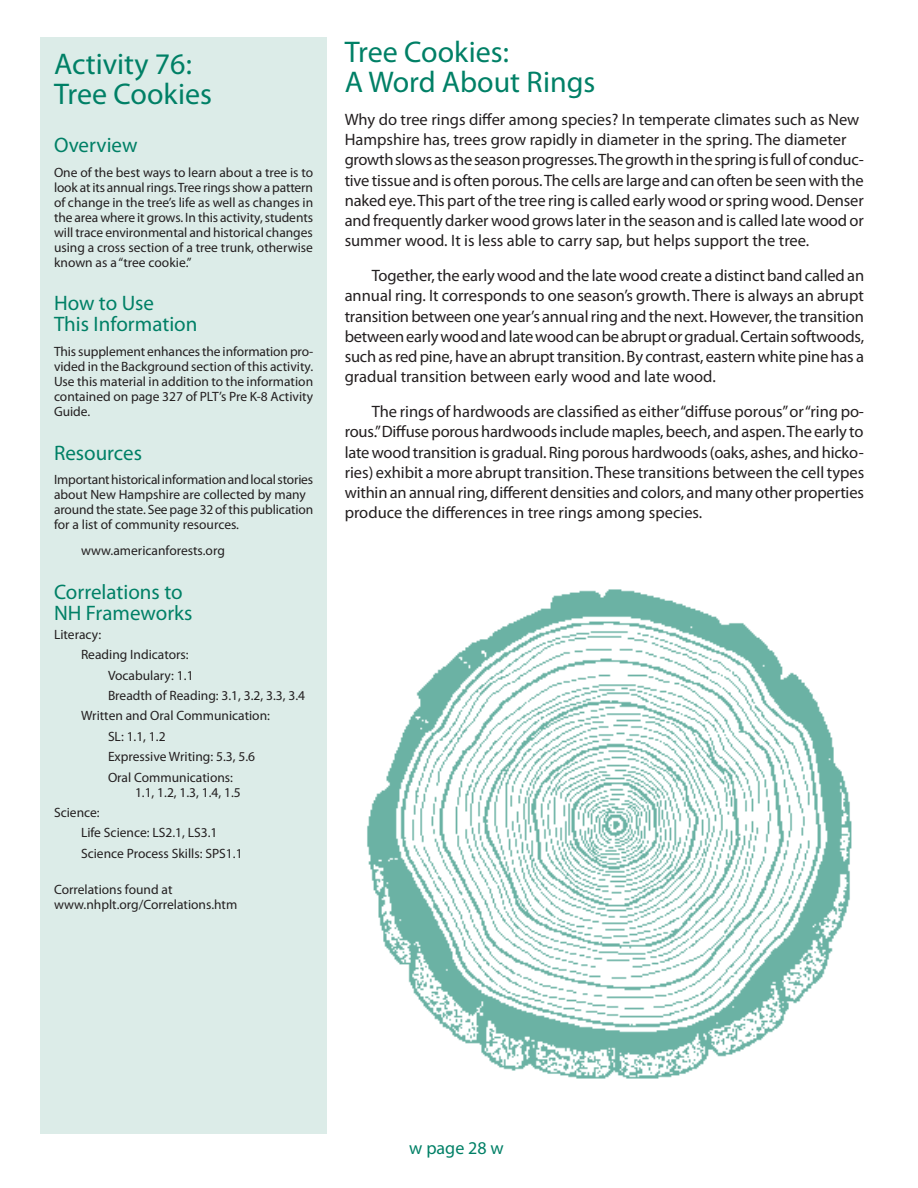
<style>
.page{position:relative;width:918px;height:1188px;background:#fff}
.page>*{position:absolute;margin:0;border:0;box-sizing:border-box;transform-origin:0 0}
.Headline{font:30px/30px "Myriad Pro";color:#008066}
.OVERVIEW_Head{font:21px/21px "Myriad Pro";color:#008066}
.t1{font:18px "Myriad Pro";color:#008066}
.Body_text{font:16.5px/20.2px "Myriad Pro";color:#231f20;text-align:justify}
.Body_text_-_no_inden{font:16.5px/20.2px "Myriad Pro";letter-spacing:-.01em;color:#231f20}
.OVERVIEW_text_no_ind{font:13.5px/15px "Myriad Pro";color:#231f20;text-align:justify}
.CORRELATIONS_list_wi{font:13.5px/15px "Myriad Pro";color:#231f20}
.OVERVIEW_text_indent{font:13.5px "Myriad Pro";color:#231f20}
</style>
<div class="page">
<div style="left:40px;top:38px;width:287px;height:1096px;background:#dcece8"></div>
<img style="left:367px;top:589px;width:485px;height:490px">
<p class="Headline" style="left:54px;top:48px;width:160px">Activity 76:<br>Tree Cookies</p>
<p class="OVERVIEW_Head" style="left:54px;top:134px;width:85px">Overview</p>
<p class="OVERVIEW_text_no_ind" style="left:54px;top:164px;width:261px">One of the best ways to learn about a tree is to look at its annual rings. Tree rings show a pattern of change in the tree’s life as well as changes in the area where it grows. In this activity, students will trace environmental and historical changes using a cross section of a tree trunk, otherwise known as a “tree cookie.”</p>
<p class="OVERVIEW_Head" style="left:54px;top:292px;width:145px">How to Use<br>This Information</p>
<p class="OVERVIEW_text_no_ind" style="left:54px;top:344px;width:261px">This supplement enhances the information pro&shy;vided in the Background section of this activity.<br>Use this material in addition to the information contained on page 327 of PLT’s Pre K-8 Activity Guide.</p>
<p class="OVERVIEW_Head" style="left:54px;top:442px;width:90px">Resources</p>
<p class="OVERVIEW_text_no_ind" style="left:54px;top:472px;width:261px;text-align:left">Important historical information and local stories about New Hampshire are collected by many around the state. See page 32 of this publication for a list of community resources.</p>
<p class="OVERVIEW_text_indent" style="left:81px;top:542px;width:145px">www.americanforests.org</p>
<p class="OVERVIEW_Head" style="left:54px;top:581px;width:140px">Correlations to<br>NH Frameworks</p>
<p class="CORRELATIONS_list_wi" style="left:54px;top:627px;width:49px">Literacy:</p>
<p class="CORRELATIONS_list_wi" style="left:81px;top:647px;width:109px">Reading Indicators:</p>
<p class="CORRELATIONS_list_wi" style="left:108px;top:668px;width:87px">Vocabulary: 1.1</p>
<p class="CORRELATIONS_list_wi" style="left:108px;top:688px;width:199px">Breadth of Reading: 3.1, 3.2, 3.3, 3.4</p>
<p class="CORRELATIONS_list_wi" style="left:81px;top:708px;width:191px">Written and Oral Communication:</p>
<p class="CORRELATIONS_list_wi" style="left:108px;top:729px;width:59px">SL: 1.1, 1.2</p>
<p class="CORRELATIONS_list_wi" style="left:108px;top:749px;width:149px">Expressive Writing: 5.3, 5.6</p>
<p class="CORRELATIONS_list_wi" style="left:135px;top:769px;width:107px;text-indent:-27px">Oral Communications:<br>1.1, 1.2, 1.3, 1.4, 1.5</p>
<p class="CORRELATIONS_list_wi" style="left:54px;top:805px;width:47px">Science:</p>
<p class="CORRELATIONS_list_wi" style="left:81px;top:825px;width:138px">Life Science: LS2.1, LS3.1</p>
<p class="CORRELATIONS_list_wi" style="left:81px;top:845px;width:163px">Science Process Skills: SPS1.1</p>
<p class="OVERVIEW_text_no_ind" style="left:54px;top:882px;width:185px">Correlations found at www.nhplt.org/Correlations.htm</p>
<p class="Headline" style="left:345px;top:37px;width:252px">Tree Cookies:<br>A Word About Rings</p>
<p class="Body_text_-_no_inden" style="left:345px;top:109px;width:521px">Why do tree rings differ among species? In temperate climates such as New Hampshire has, trees grow rapidly in diameter in the spring. The diameter growth slows as the season progresses. The growth in the spring is full of conduc&shy;tive tissue and is often porous. The cells are large and can often be seen with the naked eye. This part of the tree ring is called early wood or spring wood. Denser and frequently darker wood grows later in the season and is called late wood or summer wood. It is less able to carry sap, but helps support the tree.</p>
<p class="Body_text" style="left:345px;top:265px;width:521px;text-indent:27px">Together, the early wood and the late wood create a distinct band called an annual ring. It corresponds to one season’s growth. There is always an abrupt transition between one year’s annual ring and the next. However, the transition between early wood and late wood can be abrupt or gradual. Certain softwoods, such as red pine, have an abrupt transition. By contrast, eastern white pine has a gradual transition between early wood and late wood.</p>
<p class="Body_text" style="left:345px;top:401px;width:521px;text-indent:27px">The rings of hardwoods are classified as either “diffuse porous” or “ring po&shy;rous.” Diffuse porous hardwoods include maples, beech, and aspen. The early to late wood transition is gradual. Ring porous hardwoods (oaks, ashes, and hicko&shy;ries) exhibit a more abrupt transition. These transitions between the cell types within an annual ring, different densities and colors, and many other properties produce the differences in tree rings among species.</p>
<p class="t1" style="left:409px;top:1136px;width:96px">w page 28 w</p>
</div>
